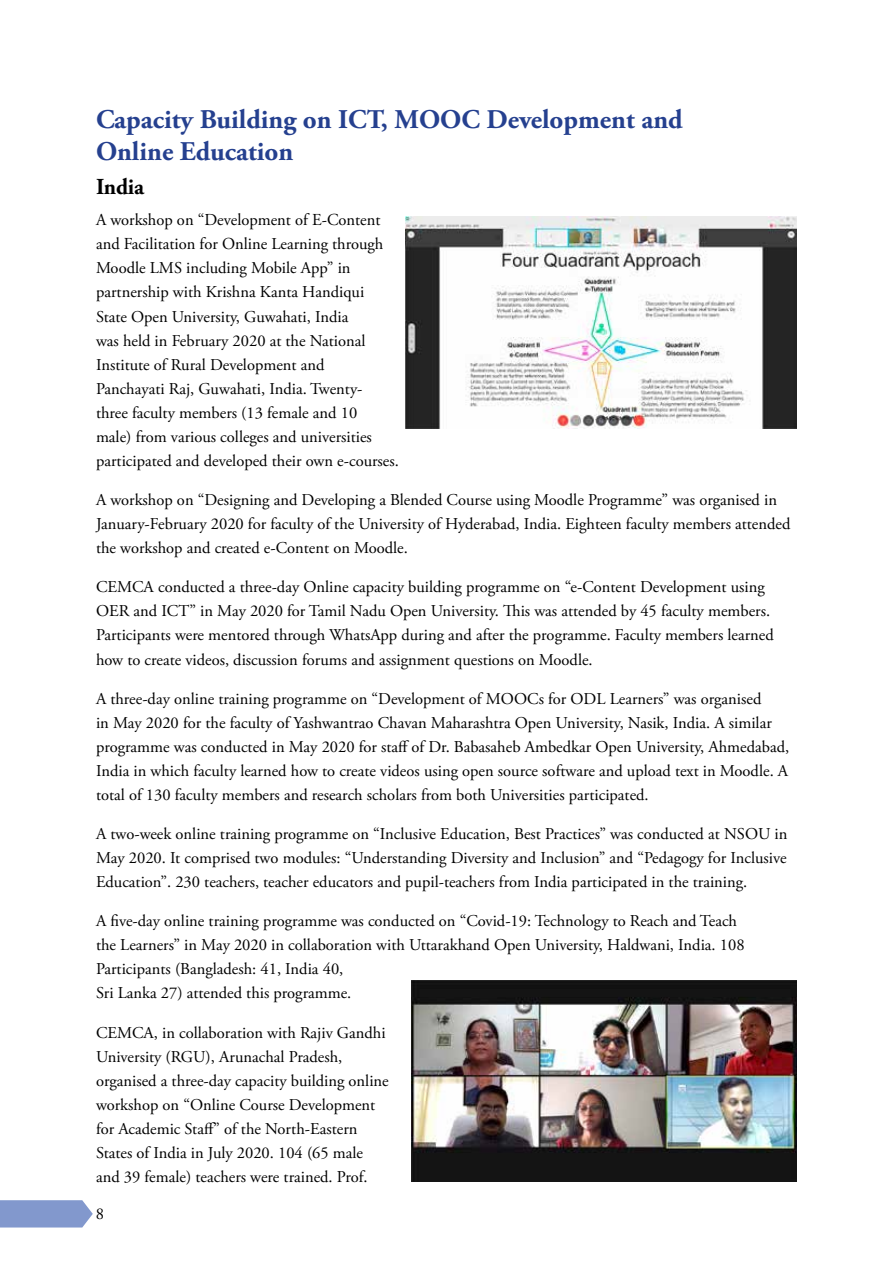
<style>
.page{position:relative;width:893px;height:1263px;background:#fff}
.page>*{position:absolute;margin:0;border:0;box-sizing:border-box;transform-origin:0 0}
.t1{font:700 27px/32.5px "Adobe Garamond Pro";color:#25408f}
.t2{font:700 22.8px "Adobe Garamond Pro";letter-spacing:-.01em;color:#000}
.t3{font:16.8px/24px "Adobe Garamond Pro";color:#000}
.t4{font:16.5px/24px "Adobe Garamond Pro";color:#000}
.s1{font-size:16.5px}
</style>
<div class="page">
<img style="left:411px;top:980px;width:386px;height:202px">
<img style="left:405px;top:217px;width:392px;height:212px">
<svg style="left:0;top:1200px;width:93px;height:27px;background:#8a9ed0"></svg>
<h1 class="t1" style="left:96px;top:103px;width:588px">Capacity Building on ICT, MOOC Development and<br>Online Education</h1>
<h2 class="t2" style="left:96px;top:173px;width:50px">India</h2>
<p class="t3" style="left:96px;top:208px;width:289px">A workshop on “Development of E-Content and Facilitation for Online <span class="s1">Learning through</span></p>
<p class="t4" style="left:96px;top:257px;width:304px">Moodle LMS including Mobile App” in partnership with Krishna Kanta Handiqui State Open University, Guwahati, India<br>was held in February 2020 at the National Institute of Rural Development and<br>Panchayati Raj, Guwahati, India. Twenty-<br>three faculty members (13 female and 10<br>male) from various colleges and universities participated and developed their own e-courses.</p>
<p class="t4" style="left:96px;top:488px;width:696px">A workshop on “Designing and Developing a Blended Course using Moodle Programme” was organised in<br>January-February 2020 for faculty of the University of Hyderabad, India. Eighteen faculty members attended the workshop and created e-Content on Moodle.</p>
<p class="t4" style="left:96px;top:576px;width:679px">CEMCA conducted a three-day Online capacity building programme on “e-Content Development using OER and ICT” in May 2020 for Tamil Nadu Open University. This was attended by 45 faculty members.<br>Participants were mentored through WhatsApp during and after the programme. Faculty members learned how to create videos, discussion forums and assignment questions on Moodle.</p>
<p class="t4" style="left:96px;top:687px;width:695px">A three-day online training programme on “Development of MOOCs for ODL Learners” was organised<br>in May 2020 for the faculty of Yashwantrao Chavan Maharashtra Open University, Nasik, India. A similar programme was conducted in May 2020 for staff of Dr. Babasaheb Ambedkar Open University, Ahmedabad, India in which faculty learned how to create videos using open source software and upload text in Moodle. A total of 130 faculty members and research scholars from both Universities participated.</p>
<p class="t4" style="left:96px;top:822px;width:693px;text-align:justify">A two-week online training programme on “Inclusive Education, Best Practices” was conducted at NSOU in May 2020. It comprised two modules: “Understanding Diversity and Inclusion” and “Pedagogy for Inclusive Education”. 230 teachers, teacher educators and pupil-teachers from India participated in the training.</p>
<p class="t4" style="left:96px;top:909px;width:650px">A five-day online training programme was conducted on “Covid-19: Technology to Reach and Teach the Learners” in May 2020 in collaboration with Uttarakhand Open University, Haldwani, India. 108<br>Participants (Bangladesh: 41, India 40,<br>Sri Lanka 27) attended this programme.</p>
<p class="t4" style="left:96px;top:1021px;width:294px">CEMCA, in collaboration with Rajiv Gandhi University (RGU), Arunachal Pradesh, organised a three-day capacity building online workshop on “Online Course Development for Academic Staff” of the North-Eastern States of India in July 2020. 104 (65 male and 39 female) teachers were trained. Prof.</p>
<p class="t4" style="left:96px;top:1202px;width:10px">8</p>
</div>
